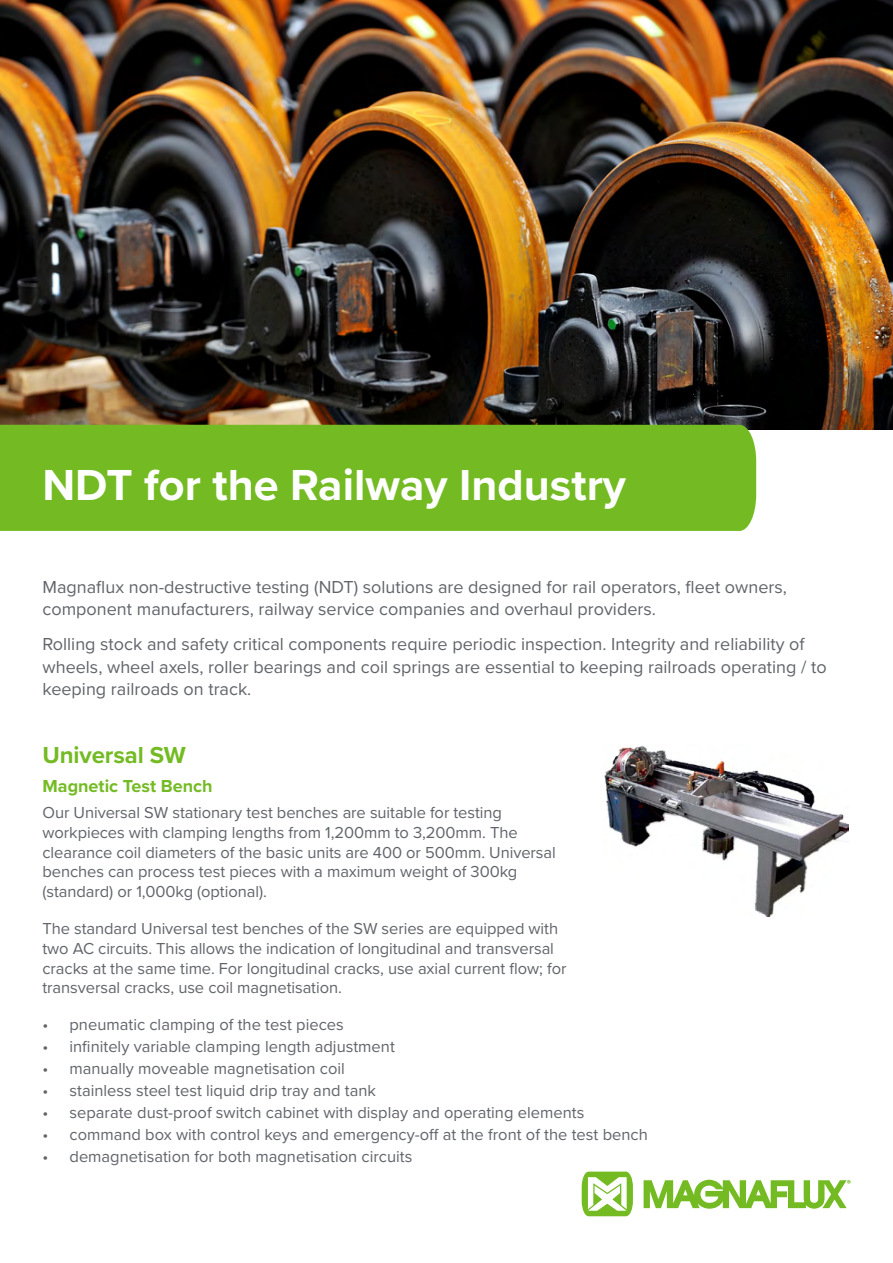
<style>
.page{position:relative;width:893px;height:1263px;background:#fff}
.page>*{position:absolute;margin:0;border:0;box-sizing:border-box;transform-origin:0 0}
.t1{font:700 45px "Proxima Nova";color:#fff}
.t2{font:700 24px "Proxima Nova";letter-spacing:-.005em;color:#74bb23}
.t3{font:18px/22.5px "Proxima Nova";color:#61646a}
.t4{font:700 18px "Proxima Nova";color:#74bb23}
.t5{font:16.5px/19.8px "Proxima Nova";letter-spacing:-.005em;color:#61646a}
</style>
<div class="page">
<img style="left:0;top:0;width:893px;height:429px">
<svg style="left:644px;top:1180px;width:206px;height:29px"></svg>
<svg style="left:582px;top:1171px;width:51px;height:45px"></svg>
<div style="left:0;top:425px;width:756px;height:106px;background:#74bb23"></div>
<img style="left:604px;top:745px;width:245px;height:172px">
<h1 class="t1" style="left:43px;top:451px;width:585px">NDT for the Railway Industry</h1>
<p class="t3" style="left:43px;top:574px;width:746px">Magnaflux non-destructive testing (NDT) solutions are designed for rail operators, fleet owners, component manufacturers, railway service companies and overhaul providers.</p>
<p class="t3" style="left:43px;top:632px;width:786px">Rolling stock and safety critical components require periodic inspection. Integrity and reliability of wheels, wheel axels, roller bearings and coil springs are essential to keeping railroads operating / to keeping railroads on track.</p>
<h2 class="t2" style="left:43px;top:737px;width:145px">Universal SW</h2>
<p class="t4" style="left:43px;top:772px;width:171px">Magnetic Test Bench</p>
<p class="t5" style="left:43px;top:802px;width:515px">Our Universal SW stationary test benches are suitable for testing workpieces with clamping lengths from 1,200mm to 3,200mm. The clearance coil diameters of the basic units are 400 or 500mm. Universal benches can process test pieces with a maximum weight of 300kg (standard) or 1,000kg (optional).</p>
<p class="t5" style="left:43px;top:918px;width:525px">The standard Universal test benches of the SW series are equipped with two AC circuits. This allows the indication of longitudinal and transversal cracks at the same time. For longitudinal cracks, use axial current flow; for transversal cracks, use coil magnetisation.</p>
<p class="t5" style="left:43px;top:1014px;width:303px">• pneumatic clamping of the test pieces</p>
<p class="t5" style="left:43px;top:1036px;width:354px">• infinitely variable clamping length adjustment</p>
<p class="t5" style="left:43px;top:1058px;width:304px">• manually moveable magnetisation coil</p>
<p class="t5" style="left:43px;top:1080px;width:335px">• stainless steel test liquid drip tray and tank</p>
<p class="t5" style="left:43px;top:1102px;width:543px">• separate dust-proof switch cabinet with display and operating elements</p>
<p class="t5" style="left:43px;top:1124px;width:607px">• command box with control keys and emergency-off at the front of the test bench</p>
<p class="t5" style="left:43px;top:1146px;width:371px">• demagnetisation for both magnetisation circuits</p>
</div>
